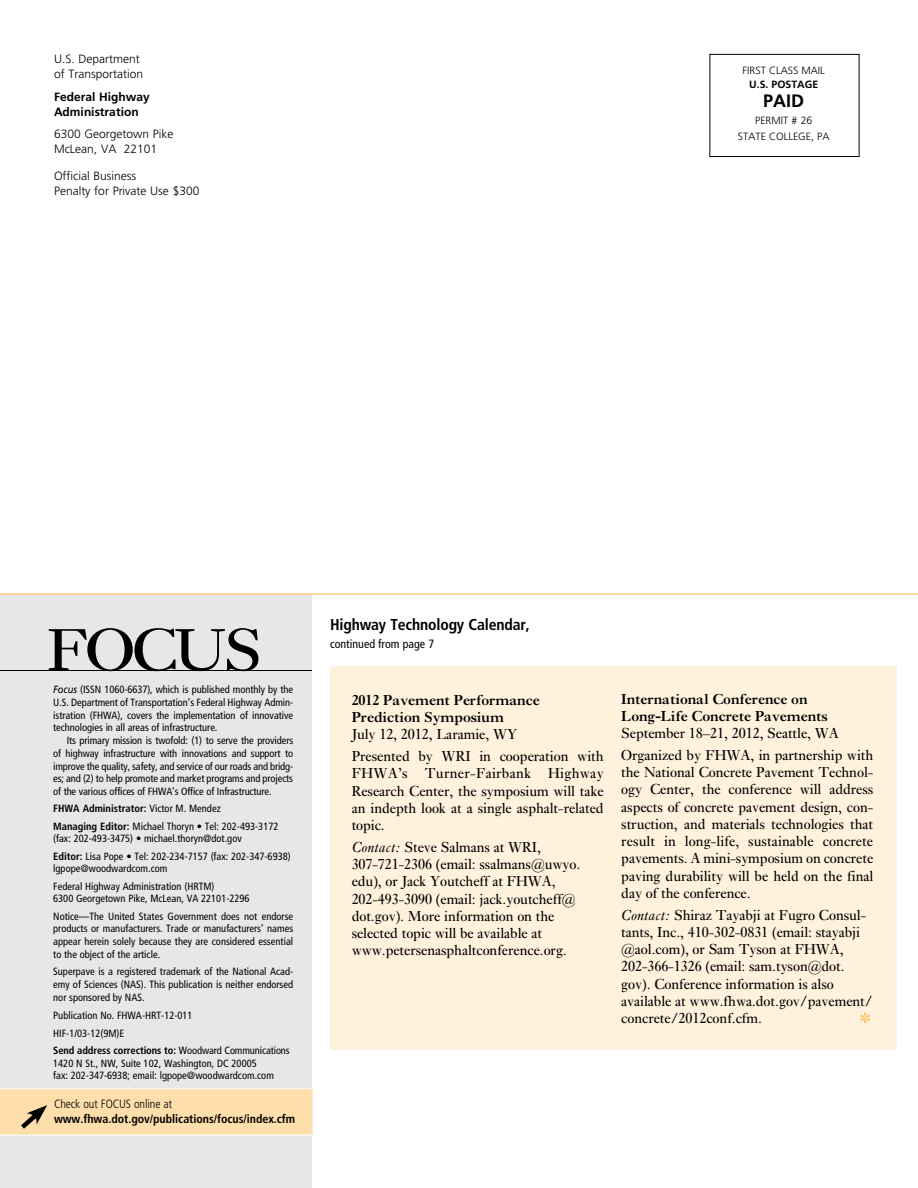
<style>
.page{position:relative;width:918px;height:1188px;background:#fff}
.page>*{position:absolute;margin:0;border:0;box-sizing:border-box;transform-origin:0 0}
.t1{font:61.5px "Ehrhardt";letter-spacing:-.05em;color:#000;scale:1.1 1}
.t2{font:700 18px "Frutiger";color:#000}
.t3{font:700 condensed 15.75px "Frutiger";letter-spacing:-.01em;color:#000}
.t4{font:15px/17.2px "Ehrhardt";letter-spacing:-.005em;color:#000}
.t5{font:600 15px/17.2px "Ehrhardt";letter-spacing:-.005em;color:#000}
.t6{font:300 12px/15px "Frutiger";color:#000}
.t7{font:700 condensed 12px "Frutiger";letter-spacing:-.005em;color:#000}
.t8{font:700 12px/15px "Frutiger";color:#000}
.t9{font:300 condensed 12px "Frutiger";letter-spacing:-.005em;color:#000}
.t10{font:condensed 12px "Frutiger";color:#000}
.t11{font:condensed 10.5px/12.8px "Frutiger";color:#000}
.t12{font:300 10.5px/16.5px "Frutiger";color:#000;text-align:center}
.t13{font:700 10.5px "Frutiger";color:#000}
.s1{font-style:italic;font-stretch:normal}
.s2{font-weight:700}
.s3{font-style:italic}
</style>
<div class="page">
<div style="left:0;top:594px;width:312px;height:594px;background:#e6e7e8"></div>
<div style="left:710px;top:54px;width:150px;height:103px;border:1px solid #000"></div>
<hr style="left:0;top:670px;width:312px;height:1px;background:#000">
<svg style="left:0;top:1088px;width:313px;height:48px;background:#fadcac"></svg>
<hr style="left:0;top:593px;width:918px;height:2px;background:#fdbe57">
<div style="left:330px;top:666px;width:566px;height:383px;background:#fff2dd"></div>
<p class="t6" style="left:54px;top:52px;width:91px">U.S. Department of Transportation</p>
<p class="t8" style="left:54px;top:89px;width:97px">Federal Highway<br>Administration</p>
<p class="t6" style="left:54px;top:127px;width:121px">6300 Georgetown Pike<br>McLean, VA 22101</p>
<p class="t6" style="left:54px;top:169px;width:147px">Official Business<br>Penalty for Private Use $300</p>
<p class="t12" style="left:743px;top:63px;width:84px">FIRST CLASS MAIL</p>
<p class="t13" style="left:749px;top:78px;width:71px">U.S. POSTAGE</p>
<h2 class="t2" style="left:763px;top:90px;width:43px">PAID</h2>
<p class="t12" style="left:738px;top:112px;width:93px">PERMIT # 26<br>STATE COLLEGE, PA</p>
<h1 class="t1" style="left:46px;top:613px;width:197px">FOCUS</h1>
<p class="t11" style="left:53px;top:683px;width:242px;text-align:justify"><span class="s1">Focus</span> (ISSN 1060-6637), which is published monthly by the U.S. Department of Transportation’s Federal Highway Admin&shy;istration (FHWA), covers the implementation of innovative technologies in all areas of infrastructure.</p>
<p class="t11" style="left:53px;top:734px;width:242px;text-align:justify;text-indent:14px">Its primary mission is twofold: (1) to serve the providers of highway infrastructure with innovations and support to improve the quality, safety, and service of our roads and bridg&shy;es; and (2) to help promote and market programs and projects of the various offices of FHWA’s Office of Infrastructure.</p>
<p class="t11" style="left:53px;top:800px;width:227px;line-height:17.2px"><span class="s2">FHWA Administrator:</span> Victor M. Mendez<br><span class="s2">Managing Editor:</span> Michael Thoryn • Tel: 202-493-3172</p>
<p class="t11" style="left:53px;top:830px;width:239px;line-height:17.2px">(fax: 202-493-3475) • michael.thoryn@dot.gov<br><span class="s2">Editor:</span> Lisa Pope • Tel: 202-234-7157 (fax: 202-347-6938)</p>
<p class="t11" style="left:53px;top:860px;width:163px;line-height:17.2px">lgpope@woodwardcom.com<br>Federal Highway Administration (HRTM)</p>
<p class="t11" style="left:53px;top:890px;width:241px;line-height:17.2px">6300 Georgetown Pike, McLean, VA 22101-2296<br>Notice—The United States Government does not endorse</p>
<p class="t11" style="left:53px;top:922px;width:242px;text-align:justify">products or manufacturers. Trade or manufacturers’ names appear herein solely because they are considered essential to the object of the article.</p>
<p class="t11" style="left:53px;top:965px;width:242px;text-align:justify">Superpave is a registered trademark of the National Acad&shy;emy of Sciences (NAS). This publication is neither endorsed nor sponsored by NAS.</p>
<p class="t11" style="left:53px;top:1007px;width:238px;line-height:17.2px">Publication No. FHWA-HRT-12-011<br>HIF-1/03-12(9M)E<br><span class="s2">Send address corrections to:</span> Woodward Communications</p>
<p class="t11" style="left:53px;top:1057px;width:222px">1420 N St., NW, Suite 102, Washington, DC 20005 fax: 202-347-6938; email: lgpope@woodwardcom.com</p>
<p class="t9" style="left:54px;top:1097px;width:120px">Check out FOCUS online at</p>
<p class="t7" style="left:54px;top:1112px;width:243px">www.fhwa.dot.gov/publications/focus/index.cfm</p>
<h3 class="t3" style="left:330px;top:615px;width:201px">Highway Technology Calendar,</h3>
<p class="t10" style="left:330px;top:637px;width:106px">continued from page 7</p>
<h3 class="t5" style="left:352px;top:691px;width:190px">2012 Pavement Performance<br>Prediction Symposium</h3>
<h3 class="t4" style="left:352px;top:723px;width:253px;line-height:21.8px">July 12, 2012, Laramie, WY<br>Presented by WRI in cooperation with</h3>
<h3 class="t4" style="left:352px;top:765px;width:254px;text-align:justify">FHWA’s Turner-Fairbank Highway Research Center, the symposium will take an indepth look at a single asphalt-related topic.</h3>
<p class="t4" style="left:352px;top:838px;width:230px"><span class="s3">Contact:</span> Steve Salmans at WRI, 307-721-2306 (email: ssalmans@uwyo. edu), or Jack Youtcheff at FHWA, 202-493-3090 (email: jack.youtcheff@ dot.gov). More information on the selected topic will be available at www.petersenasphaltconference.org.</p>
<h3 class="t5" style="left:621px;top:690px;width:208px">International Conference on<br>Long-Life Concrete Pavements</h3>
<h3 class="t4" style="left:621px;top:722px;width:253px;line-height:21.8px">September 18–21, 2012, Seattle, WA<br>Organized by FHWA, in partnership with</h3>
<p class="t4" style="left:621px;top:763px;width:254px;text-align:justify">the National Concrete Pavement Technol&shy;ogy Center, the conference will address aspects of concrete pavement design, con&shy;struction, and materials technologies that result in long-life, sustainable concrete pavements. A mini-symposium on concrete paving durability will be held on the final day of the conference.</p>
<p class="t4" style="left:621px;top:906px;width:253px"><span class="s3">Contact:</span> Shiraz Tayabji at Fugro Consul&shy;tants, Inc., 410-302-0831 (email: stayabji @aol.com), or Sam Tyson at FHWA, 202-366-1326 (email: sam.tyson@dot. gov). Conference information is also available at www.fhwa.dot.gov/pavement/ concrete/2012conf.cfm.</p>
</div>
